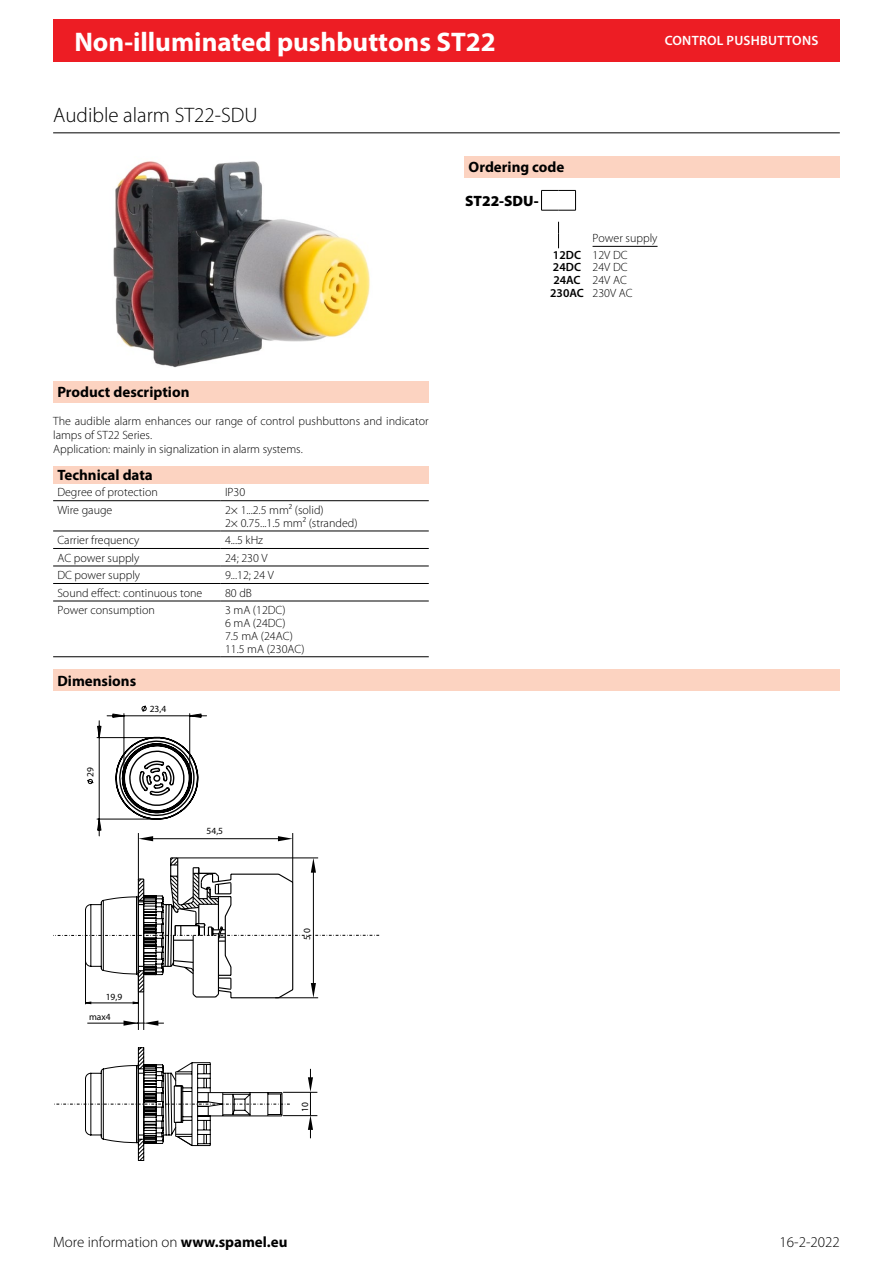
<style>
.page{position:relative;width:893px;height:1263px;background:#fff}
.page>*{position:absolute;margin:0;border:0;box-sizing:border-box;transform-origin:0 0}
.t1{font:700 27px "Myriad Pro";color:#fff}
.t2{font:300 21px "Myriad Pro";color:#000}
.Überschrift{font:700 15px "Myriad Pro";color:#000}
.t3{font:300 15px "Myriad Pro";color:#000}
.TS_Bestellschlüssel{font:900 15px "Myriad Pro";color:#000}
.t4{font:600 13.5px "Myriad Pro";letter-spacing:.02em;color:#fff}
.Tabellenkörper{font:300 12px "Myriad Pro";color:#000}
.Text_normal_block{font:300 12px/14.4px "Myriad Pro";color:#000}
.TS_links{font:300 12px "Myriad Pro";color:#000}
.TS_fett_zentriert{font:600 12px "Myriad Pro";color:#000}
.TS_links_unterstrich{font:300 12px "Myriad Pro";color:#000}
.Cecha_Wymiary{font:9.45px "Myriad Pro";color:#000}
.s1{font-weight:700}
</style>
<div class="page">
<div style="left:53px;top:19px;width:787px;height:43px;background:#ed1d24"></div>
<img style="left:113px;top:161px;width:257px;height:207px">
<div style="left:53px;top:466px;width:376px;height:17px;background:#fcd3c1"></div>
<hr style="left:53px;top:500px;width:168px;height:1px;background:#000">
<hr style="left:221px;top:500px;width:208px;height:1px;background:#000">
<hr style="left:53px;top:531px;width:168px;height:1px;background:#000">
<hr style="left:221px;top:531px;width:208px;height:1px;background:#000">
<hr style="left:53px;top:548px;width:168px;height:1px;background:#000">
<hr style="left:221px;top:548px;width:208px;height:1px;background:#000">
<hr style="left:53px;top:566px;width:168px;height:1px;background:#000">
<hr style="left:221px;top:566px;width:208px;height:1px;background:#000">
<hr style="left:53px;top:583px;width:168px;height:1px;background:#000">
<hr style="left:221px;top:583px;width:208px;height:1px;background:#000">
<hr style="left:53px;top:601px;width:168px;height:1px;background:#000">
<hr style="left:221px;top:601px;width:208px;height:1px;background:#000">
<hr style="left:53px;top:656px;width:168px;height:1px;background:#000">
<hr style="left:221px;top:656px;width:208px;height:1px;background:#000">
<div style="left:464px;top:156px;width:376px;height:21px;background:#fcd3c1"></div>
<svg style="left:541px;top:190px;width:35px;height:21px"></svg>
<svg style="left:558px;top:222px;width:1px;height:26px"></svg>
<hr style="left:593px;top:246px;width:64px;height:1px;background:#000">
<div style="left:53px;top:670px;width:787px;height:21px;background:#fcd3c1"></div>
<hr style="left:283px;top:1115px;width:34px;height:1px;background:#000">
<hr style="left:283px;top:1092px;width:34px;height:1px;background:#000">
<svg style="left:308px;top:1069px;width:5px;height:69px"></svg>
<hr style="left:138px;top:833px;width:1px;height:47px;background:#000">
<hr style="left:292px;top:833px;width:1px;height:49px;background:#000">
<hr style="left:150px;top:838px;width:131px;height:1px;background:#000">
<svg style="left:87px;top:705px;width:120px;height:136px"></svg>
<svg style="left:278px;top:836px;width:15px;height:5px"></svg>
<hr style="left:138px;top:992px;width:1px;height:38px;background:#000">
<hr style="left:143px;top:992px;width:1px;height:38px;background:#000">
<svg style="left:53px;top:857px;width:326px;height:169px"></svg>
<svg style="left:54px;top:1047px;width:236px;height:114px"></svg>
<hr style="left:53px;top:132px;width:787px;height:1px;background:#000">
<div style="left:53px;top:381px;width:376px;height:21px;background:#fcd3c1"></div>
<h1 class="t1" style="left:74px;top:24px;width:423px">Non-illuminated pushbuttons ST22</h1>
<p class="t2" style="left:53px;top:104px;width:206px">Audible alarm ST22-SDU</p>
<p class="Überschrift" style="left:469px;top:158px;width:97px">Ordering code</p>
<p class="TS_Bestellschlüssel" style="left:465px;top:191px;width:75px">ST22-SDU-</p>
<p class="t4" style="left:665px;top:32px;width:155px">CONTROL PUSHBUTTONS</p>
<p class="TS_links_unterstrich" style="left:593px;top:232px;width:66px">Power supply</p>
<p class="Überschrift" style="left:57px;top:383px;width:134px">Product description</p>
<p class="Text_normal_block" style="left:53px;top:414px;width:377px">The audible alarm enhances our range of control pushbuttons and indicator lamps of ST22 Series.</p>
<p class="Text_normal_block" style="left:53px;top:442px;width:251px">Application: mainly in signalization in alarm systems.</p>
<p class="Überschrift" style="left:57px;top:465px;width:97px">Technical data</p>
<p class="Tabellenkörper" style="left:57px;top:486px;width:102px">Degree of protection</p>
<p class="Tabellenkörper" style="left:225px;top:486px;width:22px">IP30</p>
<p class="Tabellenkörper" style="left:57px;top:503px;width:57px">Wire gauge</p>
<p class="Tabellenkörper" style="left:225px;top:503px;width:100px">2× 1...2.5 mm² (solid)</p>
<p class="Tabellenkörper" style="left:225px;top:516px;width:134px">2× 0.75...1.5 mm² (stranded)</p>
<p class="Tabellenkörper" style="left:57px;top:534px;width:84px">Carrier frequency</p>
<p class="Tabellenkörper" style="left:225px;top:534px;width:40px">4...5 kHz</p>
<p class="Tabellenkörper" style="left:57px;top:551px;width:84px">AC power supply</p>
<p class="Tabellenkörper" style="left:225px;top:551px;width:44px">24; 230 V</p>
<p class="Tabellenkörper" style="left:57px;top:569px;width:84px">DC power supply</p>
<p class="Tabellenkörper" style="left:225px;top:569px;width:50px">9...12; 24 V</p>
<p class="Tabellenkörper" style="left:57px;top:586px;width:147px">Sound effect: continuous tone</p>
<p class="Tabellenkörper" style="left:225px;top:586px;width:28px">80 dB</p>
<p class="Tabellenkörper" style="left:57px;top:604px;width:99px">Power consumption</p>
<p class="Tabellenkörper" style="left:225px;top:604px;width:62px">3 mA (12DC)</p>
<p class="Tabellenkörper" style="left:225px;top:616px;width:62px">6 mA (24DC)</p>
<p class="Tabellenkörper" style="left:225px;top:629px;width:69px">7.5 mA (24AC)</p>
<p class="Tabellenkörper" style="left:225px;top:642px;width:81px">11.5 mA (230AC)</p>
<p class="Überschrift" style="left:57px;top:671px;width:80px">Dimensions</p>
<p class="Cecha_Wymiary" style="left:150px;top:703px;width:18px">23,4</p>
<p class="Cecha_Wymiary" style="left:84px;top:777px;width:11px;rotate:-90deg">29</p>
<p class="Cecha_Wymiary" style="left:207px;top:825px;width:18px">54,5</p>
<p class="Cecha_Wymiary" style="left:106px;top:991px;width:18px">19,9</p>
<p class="Cecha_Wymiary" style="left:89px;top:1011px;width:23px">max4</p>
<p class="Cecha_Wymiary" style="left:301px;top:940px;width:13px;rotate:-90deg">50</p>
<p class="Cecha_Wymiary" style="left:299px;top:1112px;width:11px;rotate:-90deg">10</p>
<p class="TS_fett_zentriert" style="left:553px;top:247px;width:30px">12DC</p>
<p class="TS_links" style="left:593px;top:248px;width:37px">12V DC</p>
<p class="TS_fett_zentriert" style="left:553px;top:260px;width:30px">24DC</p>
<p class="TS_links" style="left:593px;top:261px;width:37px">24V DC</p>
<p class="TS_fett_zentriert" style="left:553px;top:273px;width:29px">24AC</p>
<p class="TS_links" style="left:593px;top:274px;width:36px">24V AC</p>
<p class="TS_fett_zentriert" style="left:550px;top:285px;width:35px">230AC</p>
<p class="TS_links" style="left:593px;top:286px;width:42px">230V AC</p>
<p class="t3" style="left:53px;top:1234px;width:236px">More information on <span class="s1">www.spamel.eu</span></p>
<p class="t3" style="left:780px;top:1234px;width:62px">16-2-2022</p>
</div>
